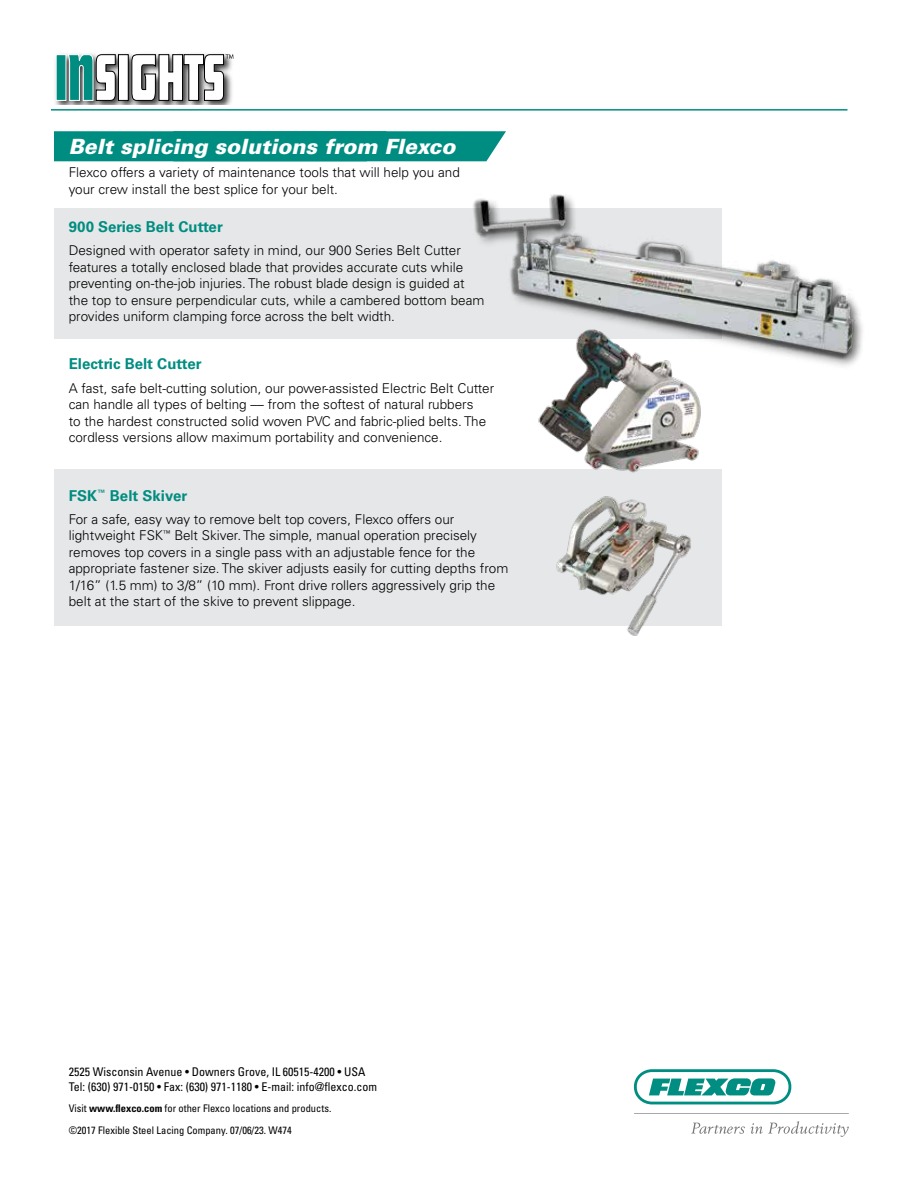
<style>
.page{position:relative;width:918px;height:1188px;background:#fff}
.page>*{position:absolute;margin:0;border:0;box-sizing:border-box;transform-origin:0 0}
.t1{font:italic 900 21px "Univers LT Std";color:#fff}
.t2{font:700 15px "Univers LT Std";color:#008d81}
.t3{font:300 13.5px/16.5px "Univers LT Std";color:#000}
.t4{font:condensed 12px/15px "Univers LT Std";color:#000}
.t5{font:condensed 10.5px/21.8px "Univers LT Std";color:#000}
.s1{font-weight:700}
</style>
<div class="page">
<hr style="left:51px;top:109px;width:796px;height:2px;background:#008d81">
<img style="left:55px;top:53px;width:179px;height:52px">
<div style="left:56px;top:55px;width:10px;height:45px;background:#008d81"></div>
<svg style="left:68px;top:54px;width:48px;height:47px"></svg>
<div style="left:118px;top:55px;width:10px;height:45px;background:#fff"></div>
<div style="left:118px;top:54px;width:11px;height:47px;border:1px solid #000"></div>
<svg style="left:131px;top:54px;width:102px;height:47px"></svg>
<svg style="left:634px;top:1069px;width:157px;height:35px"></svg>
<svg style="left:691px;top:1121px;width:158px;height:16px"></svg>
<svg style="left:634px;top:1113px;width:215px;height:1px"></svg>
<div style="left:54px;top:131px;width:452px;height:30px;background:#008d81"></div>
<div style="left:54px;top:208px;width:668px;height:131px;background:#e6e7e8"></div>
<div style="left:54px;top:469px;width:668px;height:156px;background:#e6e7e8"></div>
<div style="left:472px;top:193px;width:393px;height:178px;background:#000;opacity:.56"></div>
<img style="left:472px;top:194px;width:390px;height:166px">
<img style="left:536px;top:496px;width:170px;height:140px">
<img style="left:515px;top:316px;width:213px;height:157px">
<h1 class="t1" style="left:69px;top:133px;width:388px">Belt splicing solutions from Flexco</h1>
<p class="t3" style="left:69px;top:164px;width:393px">Flexco offers a variety of maintenance tools that will help you and your crew install the best splice for your belt.</p>
<p class="t2" style="left:69px;top:218px;width:156px">900 Series Belt Cutter</p>
<p class="t3" style="left:69px;top:242px;width:417px">Designed with operator safety in mind, our 900 Series Belt Cutter features a totally enclosed blade that provides accurate cuts while preventing on-the-job injuries. The robust blade design is guided at the top to ensure perpendicular cuts, while a cambered bottom beam provides uniform clamping force across the belt width.</p>
<p class="t2" style="left:69px;top:355px;width:134px">Electric Belt Cutter</p>
<p class="t3" style="left:69px;top:380px;width:427px">A fast, safe belt-cutting solution, our power-assisted Electric Belt Cutter can handle all types of belting –– from the softest of natural rubbers<br>to the hardest constructed solid woven PVC and fabric-plied belts. The cordless versions allow maximum portability and convenience.</p>
<p class="t2" style="left:69px;top:487px;width:120px">FSK<sup>™</sup> Belt Skiver</p>
<p class="t3" style="left:69px;top:511px;width:441px">For a safe, easy way to remove belt top covers, Flexco offers our lightweight FSK<sup>™</sup> Belt Skiver. The simple, manual operation precisely removes top covers in a single pass with an adjustable fence for the appropriate fastener size. The skiver adjusts easily for cutting depths from 1/16” (1.5 mm) to 3/8” (10 mm). Front drive rollers aggressively grip the belt at the start of the skive to prevent slippage.</p>
<p class="t4" style="left:69px;top:1064px;width:310px">2525 Wisconsin Avenue • Downers Grove, IL 60515-4200 • USA<br>Tel: (630) 971-0150 • Fax: (630) 971-1180 • E-mail: info@flexco.com</p>
<p class="t5" style="left:69px;top:1097px;width:264px">Visit <span class="s1">www.flexco.com</span> for other Flexco locations and products. ©2017 Flexible Steel Lacing Company. 07/06/23. W474</p>
</div>
